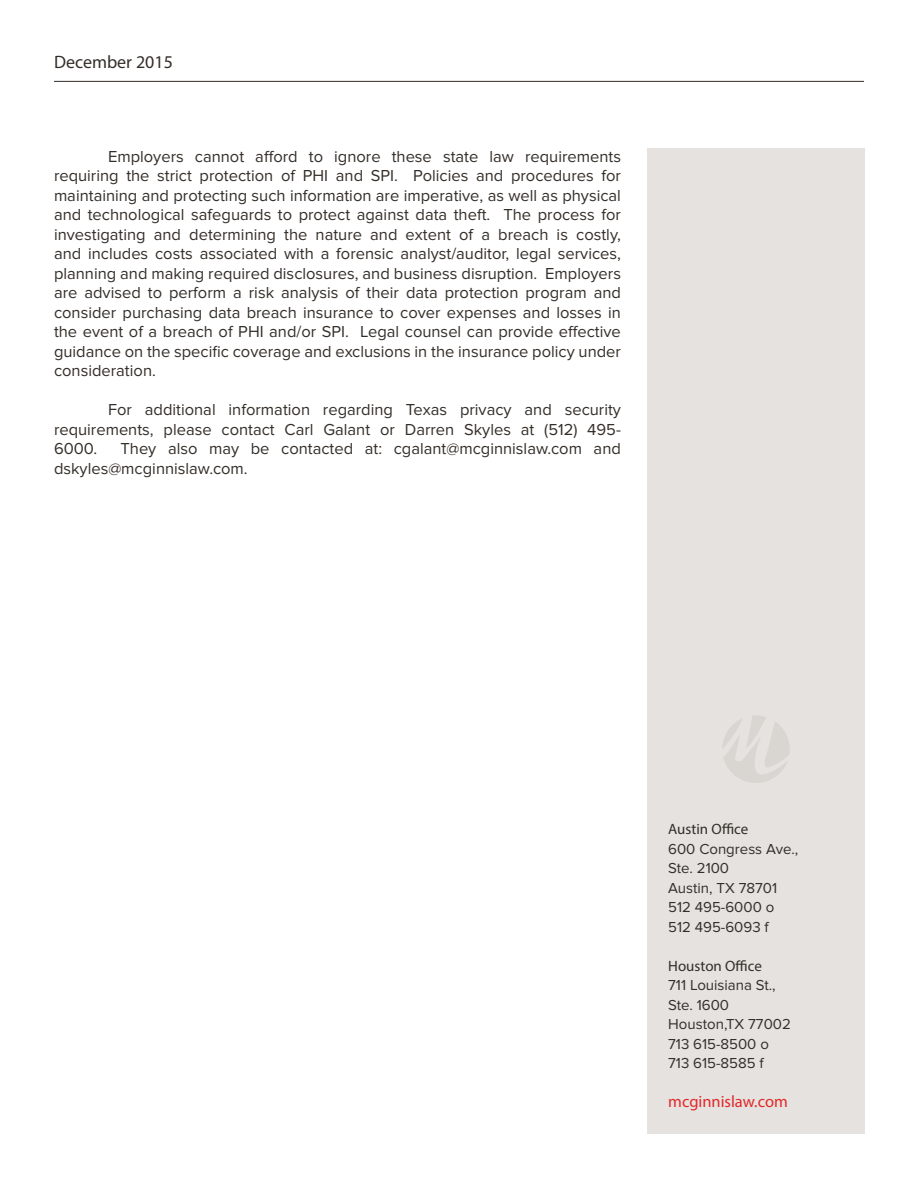
<style>
.page{position:relative;width:918px;height:1188px;background:#fff}
.page>*{position:absolute;margin:0;border:0;box-sizing:border-box;transform-origin:0 0}
.t1{font:18px "Myriad Pro";color:#342e29}
.t2{font:16.5px/19.5px "Proxima Nova";color:#342e29;text-align:justify}
.t3{font:16.5px "Myriad Pro";color:#e32728}
.t4{font:15px/19.5px "Proxima Nova";color:#342e29}
.t5{font:15px "Myriad Pro";color:#342e29}
</style>
<div class="page">
<div style="left:647px;top:148px;width:218px;height:986px;background:#e5e2df"></div>
<svg style="left:723px;top:716px;width:66px;height:67px"></svg>
<hr style="left:54px;top:81px;width:810px;height:1px;background:#342e29">
<p class="t1" style="left:54px;top:50px;width:120px">December 2015</p>
<p class="t2" style="left:54px;top:147px;width:569px;text-indent:54px">Employers cannot afford to ignore these state law requirements requiring the strict protection of PHI and SPI. Policies and procedures for maintaining and protecting such information are imperative, as well as physical and technological safeguards to protect against data theft. The process for investigating and determining the nature and extent of a breach is costly, and includes costs associated with a forensic analyst/auditor, legal services, planning and making required disclosures, and business disruption. Employers are advised to perform a risk analysis of their data protection program and consider purchasing data breach insurance to cover expenses and losses in the event of a breach of PHI and/or SPI. Legal counsel can provide effective guidance on the specific coverage and exclusions in the insurance policy under consideration.</p>
<p class="t2" style="left:54px;top:400px;width:569px;text-indent:54px">For additional information regarding Texas privacy and security requirements, please contact Carl Galant or Darren Skyles at (512) 495- 6000.</p>
<p class="t2" style="left:54px;top:439px;width:568px;text-indent:67px">They also may be contacted at: cgalant@mcginnislaw.com and dskyles@mcginnislaw.com.</p>
<p class="t5" style="left:668px;top:820px;width:82px">Austin Office</p>
<p class="t4" style="left:668px;top:839px;width:132px">600 Congress Ave.,<br>Ste. 2100<br>Austin, TX 78701<br>512 495-6000 o<br>512 495-6093 f</p>
<p class="t5" style="left:668px;top:956px;width:95px">Houston Office</p>
<p class="t4" style="left:668px;top:975px;width:124px">711 Louisiana St.,<br>Ste. 1600<br>Houston,TX 77002<br>713 615-8500 o<br>713 615-8585 f</p>
<p class="t3" style="left:668px;top:1091px;width:121px">mcginnislaw.com</p>
</div>
